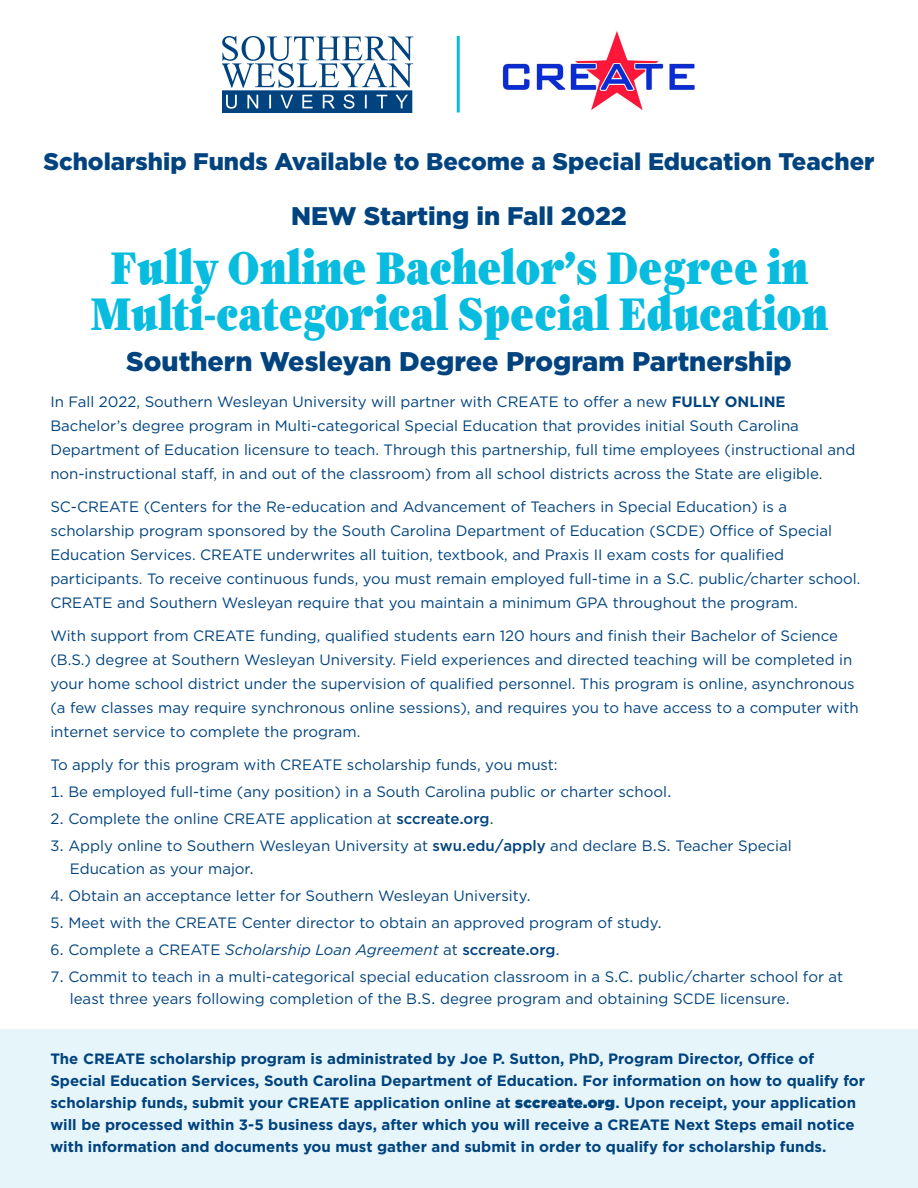
<style>
.page{position:relative;width:918px;height:1188px;background:#fff}
.page>*{position:absolute;margin:0;border:0;box-sizing:border-box;transform-origin:0 0}
.t1{font:condensed 45px/46.5px "Southern";color:#07bcdf;text-align:center}
.t2{font:900 27px "Gotham";color:#01437e}
.t3{font:900 25.5px "Gotham";color:#01437e}
.t4{font:900 24px "Gotham";color:#01437e}
.t5{font:15px/24px "Gotham";color:#01437e}
.t6{font:700 15px/22px "Gotham";color:#01437e}
.t7{font:italic 15px "Gotham";color:#01437e}
.s1{font-weight:700}
.s2{font-weight:500}
.s3{font-style:normal}
.s4{font-weight:500;font-style:normal}
.s5{font-weight:900}
</style>
<div class="page">
<div style="left:0;top:1030px;width:918px;height:158px;background:#e5f5fa"></div>
<img style="left:503px;top:31px;width:192px;height:80px">
<svg style="left:222px;top:36px;width:191px;height:76px"></svg>
<hr style="left:457px;top:36px;width:3px;height:76px;background:#07bcdf">
<h3 class="t4" style="left:43px;top:145px;width:833px">Scholarship Funds Available to Become a Special Education Teacher</h3>
<h3 class="t3" style="left:291px;top:198px;width:337px">NEW Starting in Fall 2022</h3>
<h1 class="t1" style="left:90px;top:242px;width:740px">Fully Online Bachelor’s Degree in<br>Multi-categorical Special Education</h1>
<h2 class="t2" style="left:126px;top:343px;width:667px">Southern Wesleyan Degree Program Partnership</h2>
<p class="t5" style="left:50px;top:390px;width:807px">In Fall 2022, Southern Wesleyan University will partner with CREATE to offer a new <span class="s1">FULLY ONLINE </span>Bachelor’s degree program in Multi-categorical Special Education that provides initial South Carolina Department of Education licensure to teach. Through this partnership, full time employees (instructional and non-instructional staff, in and out of the classroom) from all school districts across the State are eligible.</p>
<p class="t5" style="left:50px;top:495px;width:812px">SC-CREATE (Centers for the Re-education and Advancement of Teachers in Special Education) is a scholarship program sponsored by the South Carolina Department of Education (SCDE) Office of Special Education Services. CREATE underwrites all tuition, textbook, and Praxis II exam costs for qualified participants. To receive continuous funds, you must remain employed full-time in a S.C. public/charter school.<br>CREATE and Southern Wesleyan require that you maintain a minimum GPA throughout the program.</p>
<p class="t5" style="left:50px;top:624px;width:810px">With support from CREATE funding, qualified students earn 120 hours and finish their Bachelor of Science (B.S.) degree at Southern Wesleyan University. Field experiences and directed teaching will be completed in your home school district under the supervision of qualified personnel. This program is online, asynchronous (a few classes may require synchronous online sessions), and requires you to have access to a computer with internet service to complete the program.</p>
<p class="t5" style="left:50px;top:753px;width:509px">To apply for this program with CREATE scholarship funds, you must:</p>
<p class="t5" style="left:50px;top:780px;width:623px">1. Be employed full-time (any position) in a South Carolina public or charter school.</p>
<p class="t5" style="left:50px;top:807px;width:445px">2. Complete the online CREATE application at <span class="s2">sccreate.org</span>.</p>
<p class="t5" style="left:70px;top:834px;width:723px;line-height:22.5px;text-indent:-20px">3. Apply online to Southern Wesleyan University at <span class="s2">swu.edu/apply</span> and declare B.S. Teacher Special<br>Education as your major.</p>
<p class="t5" style="left:50px;top:883px;width:482px">4. Obtain an acceptance letter for Southern Wesleyan University.</p>
<p class="t5" style="left:50px;top:910px;width:613px">5. Meet with the CREATE Center director to obtain an approved program of study.</p>
<p class="t7" style="left:50px;top:940px;width:511px"><span class="s3">6. Complete a CREATE</span> Scholarship Loan Agreement <span class="s3">at</span> <span class="s4">sccreate.org</span><span class="s3">.</span></p>
<p class="t5" style="left:70px;top:965px;width:775px;line-height:22.5px;text-indent:-20px">7. Commit to teach in a multi-categorical special education classroom in a S.C. public/charter school for at least three years following completion of the B.S. degree program and obtaining SCDE licensure.</p>
<p class="t6" style="left:50px;top:1047px;width:816px">The CREATE scholarship program is administrated by Joe P. Sutton, PhD, Program Director, Office of Special Education Services, South Carolina Department of Education. For information on how to qualify for scholarship funds, submit your CREATE application online at <span class="s5">sccreate.org</span>. Upon receipt, your application will be processed within 3-5 business days, after which you will receive a CREATE Next Steps email notice with information and documents you must gather and submit in order to qualify for scholarship funds.</p>
</div>
